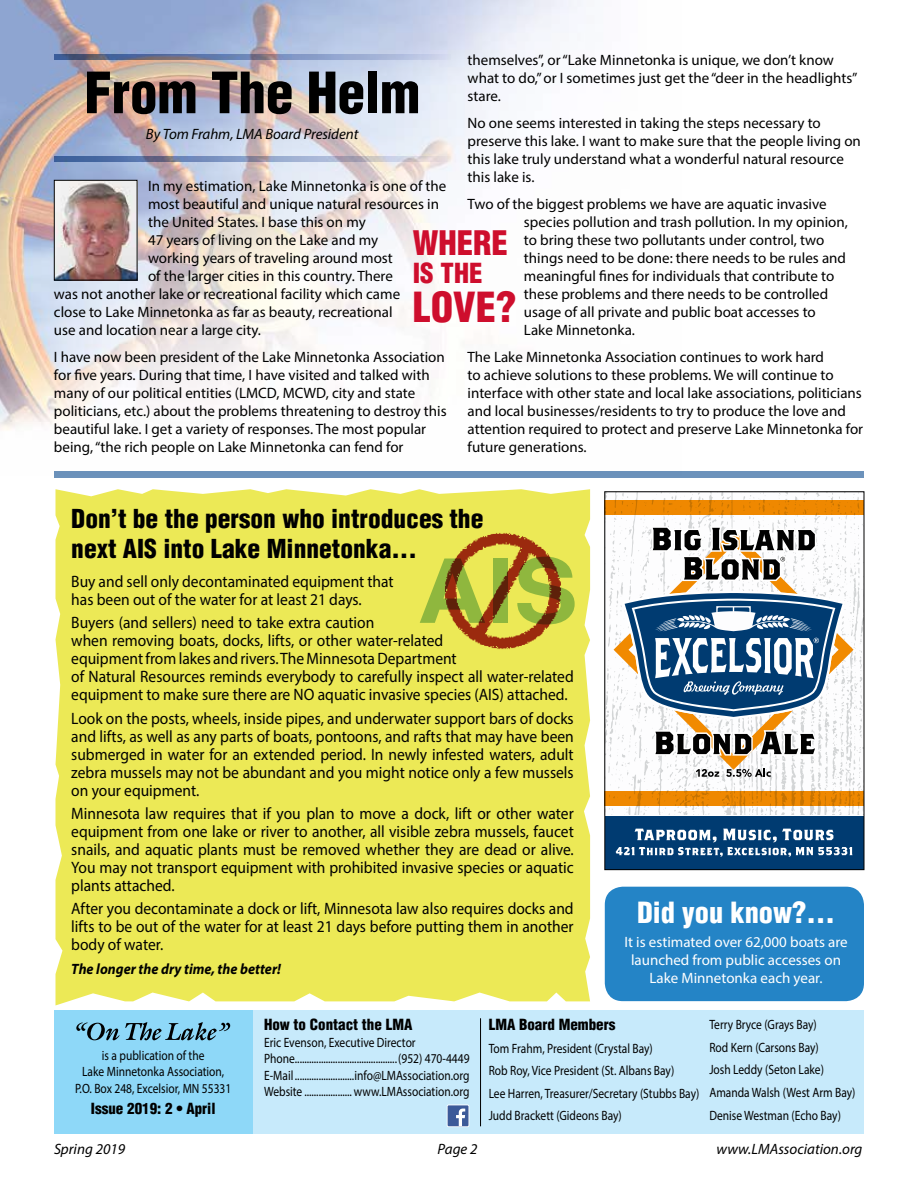
<style>
.page{position:relative;width:918px;height:1188px;background:#fff}
.page>*{position:absolute;margin:0;border:0;box-sizing:border-box;transform-origin:0 0}
.t1{font:900 condensed 55.5px "Helvetica";letter-spacing:-.005em;color:#000}
.t2{font:900 condensed 40.5px "Helvetica";color:#ce0e2d}
.t3{font:900 condensed 33px "Helvetica";color:#ce0e2d}
.t4{font:900 condensed 28.5px "Helvetica";color:#fff}
.t5{font:900 condensed 27px "Helvetica";color:#ce0e2d}
.t6{font:900 condensed 25.5px/30px "Helvetica";color:#000}
.t7{font:16.5px/18px "Myriad Pro";color:#000;text-align:justify;scale:.94 1}
.t8{font:15px/18px "Myriad Pro";color:#000}
.t9{font:15px/18px "Myriad Pro";color:#fff;text-align:center}
.t10{font:italic 15px "Myriad Pro";color:#000}
.t11{font:900 condensed 15px "Helvetica";color:#000}
.t12{font:italic 700 15px "Myriad Pro";color:#000;scale:.94 1}
.t13{font:13.5px/16.5px "Myriad Pro";color:#000;scale:.85 1}
</style>
<div class="page">
<div style="left:56px;top:489px;width:534px;height:516px;background:#ece956"></div>
<img style="left:0;top:0;width:682px;height:472px">
<svg style="left:54px;top:54px;width:396px;height:5px;background:#7c89ae"></svg>
<div style="left:54px;top:472px;width:810px;height:5px;background:#6b91ba"></div>
<svg style="left:54px;top:156px;width:396px;height:6px;background:#8c98b8"></svg>
<div style="left:605px;top:817px;width:259px;height:53px;background:#003b71"></div>
<svg style="left:606px;top:493px;width:256px;height:322px"></svg>
<svg style="left:606px;top:791px;width:256px;height:15px;background:#e78400"></svg>
<div style="left:605px;top:501px;width:259px;height:14px;background:#f18a00"></div>
<svg style="left:614px;top:493px;width:240px;height:284px"></svg>
<svg style="left:616px;top:829px;width:237px;height:28px"></svg>
<div style="left:54px;top:1010px;width:810px;height:124px;background:#c7eafb"></div>
<div style="left:54px;top:1010px;width:199px;height:124px;background:#8ed8f8"></div>
<svg style="left:76px;top:1022px;width:154px;height:18px"></svg>
<hr style="left:480px;top:1018px;width:1px;height:108px;background:#000">
<div style="left:447px;top:1105px;width:22px;height:22px;border:2px solid #fff"></div>
<div style="left:448px;top:1105px;width:20px;height:21px;background:#3c5a99"></div>
<svg style="left:456px;top:1109px;width:9px;height:17px"></svg>
<img style="left:56px;top:182px;width:79px;height:96px">
<div style="left:54px;top:180px;width:83px;height:100px;border:1px solid #000"></div>
<div style="left:605px;top:887px;width:259px;height:114px;background:#2484c6;border-radius:18px"></div>
<img style="left:408px;top:529px;width:174px;height:125px">
<p class="t8" style="left:468px;top:51px;width:391px">themselves”, or “Lake Minnetonka is unique, we don’t know what to do,” or I sometimes just get the “deer in the headlights” stare.</p>
<p class="t8" style="left:468px;top:114px;width:395px">No one seems interested in taking the steps necessary to preserve this lake. I want to make sure that the people living on this lake truly understand what a wonderful natural resource this lake is.</p>
<p class="t8" style="left:524px;top:195px;width:325px;text-indent:-56px">Two of the biggest problems we have are aquatic invasive species pollution and trash pollution. In my opinion, to bring these two pollutants under control, two things need to be done: there needs to be rules and meaningful fines for individuals that contribute to these problems and there needs to be controlled usage of all private and public boat accesses to Lake Minnetonka.</p>
<p class="t8" style="left:468px;top:348px;width:397px">The Lake Minnetonka Association continues to work hard<br>to achieve solutions to these problems. We will continue to interface with other state and local lake associations, politicians and local businesses/residents to try to produce the love and attention required to protect and preserve Lake Minnetonka for future generations.</p>
<h1 class="t1" style="left:84px;top:58px;width:337px">From The Helm</h1>
<p class="t10" style="left:146px;top:124px;width:214px">By Tom Frahm, LMA Board President</p>
<p class="t8" style="left:148px;top:177px;width:300px">In my estimation, Lake Minnetonka is one of the</p>
<p class="t8" style="left:148px;top:195px;width:292px">most beautiful and unique natural resources in</p>
<p class="t8" style="left:148px;top:213px;width:219px">the United States. I base this on my</p>
<p class="t8" style="left:148px;top:231px;width:232px">47 years of living on the Lake and my</p>
<p class="t8" style="left:148px;top:249px;width:246px">working years of traveling around most</p>
<p class="t8" style="left:148px;top:267px;width:246px">of the larger cities in this country. There</p>
<p class="t8" style="left:54px;top:285px;width:348px">was not another lake or recreational facility which came</p>
<p class="t8" style="left:54px;top:303px;width:340px">close to Lake Minnetonka as far as beauty, recreational</p>
<p class="t8" style="left:54px;top:321px;width:209px">use and location near a large city.</p>
<p class="t8" style="left:54px;top:348px;width:394px">I have now been president of the Lake Minnetonka Association for five years. During that time, I have visited and talked with many of our political entities (LMCD, MCWD, city and state politicians, etc.) about the problems threatening to destroy this beautiful lake. I get a variety of responses. The most popular being, “the rich people on Lake Minnetonka can fend for</p>
<h3 class="t3" style="left:413px;top:222px;width:97px">WHERE</h3>
<h3 class="t5" style="left:413px;top:256px;width:71px">IS THE</h3>
<h2 class="t2" style="left:413px;top:282px;width:105px">LOVE?</h2>
<h3 class="t6" style="left:71px;top:503px;width:414px">Don’t be the person who introduces the next AIS into Lake Minnetonka...</h3>
<p class="t7" style="left:71px;top:572px;width:345px">Buy and sell only decontaminated equipment that has been out of the water for at least 21 days.</p>
<p class="t7" style="left:71px;top:613px;width:536px;text-align:left">Buyers (and sellers) need to take extra caution<br>when removing boats, docks, lifts, or other water-related<br>equipment from lakes and rivers. The Minnesota Department<br>of Natural Resources reminds everybody to carefully inspect all water-related equipment to make sure there are NO aquatic invasive species (AIS) attached.</p>
<p class="t7" style="left:71px;top:709px;width:536px">Look on the posts, wheels, inside pipes, and underwater support bars of docks and lifts, as well as any parts of boats, pontoons, and rafts that may have been submerged in water for an extended period. In newly infested waters, adult zebra mussels may not be abundant and you might notice only a few mussels on your equipment.</p>
<p class="t7" style="left:71px;top:804px;width:536px">Minnesota law requires that if you plan to move a dock, lift or other water equipment from one lake or river to another, all visible zebra mussels, faucet snails, and aquatic plants must be removed whether they are dead or alive.<br>You may not transport equipment with prohibited invasive species or aquatic plants attached.</p>
<p class="t7" style="left:71px;top:900px;width:536px">After you decontaminate a dock or lift, Minnesota law also requires docks and lifts to be out of the water for at least 21 days before putting them in another body of water.</p>
<p class="t12" style="left:71px;top:959px;width:225px">The longer the dry time, the better!</p>
<h3 class="t4" style="left:637px;top:895px;width:199px">Did you know?…</h3>
<p class="t9" style="left:624px;top:932px;width:225px">It is estimated over 62,000 boats are launched from public accesses on<br>Lake Minnetonka each year.</p>
<p class="t13" style="left:75px;top:1047px;width:185px;text-align:center">is a publication of the<br>Lake Minnetonka Association,<br>P.O. Box 248, Excelsior, MN 55331</p>
<p class="t11" style="left:91px;top:1099px;width:126px">Issue 2019: 2 • April</p>
<p class="t11" style="left:264px;top:1015px;width:150px">How to Contact the LMA</p>
<p class="t13" style="left:264px;top:1034px;width:243px">Eric Evenson, Executive Director Phone...........................................(952) 470-4449<br>E-Mail .........................info@LMAssociation.org Website .................... www.LMAssociation.org</p>
<p class="t11" style="left:489px;top:1015px;width:128px">LMA Board Members</p>
<p class="t13" style="left:489px;top:1037px;width:249px;line-height:22.5px">Tom Frahm, President (Crystal Bay)<br>Rob Roy, Vice President (St. Albans Bay)<br>Lee Harren, Treasurer/Secretary (Stubbs Bay)<br>Judd Brackett (Gideons Bay)</p>
<p class="t13" style="left:709px;top:1012px;width:173px;line-height:23px">Terry Bryce (Grays Bay)<br>Rod Kern (Carsons Bay)<br>Josh Leddy (Seton Lake)<br>Amanda Walsh (West Arm Bay)<br>Denise Westman (Echo Bay)</p>
<p class="t10" style="left:54px;top:1140px;width:73px">Spring 2019</p>
<p class="t10" style="left:438px;top:1140px;width:41px">Page 2</p>
<p class="t10" style="left:717px;top:1140px;width:147px">www.LMAssociation.org</p>
</div>
